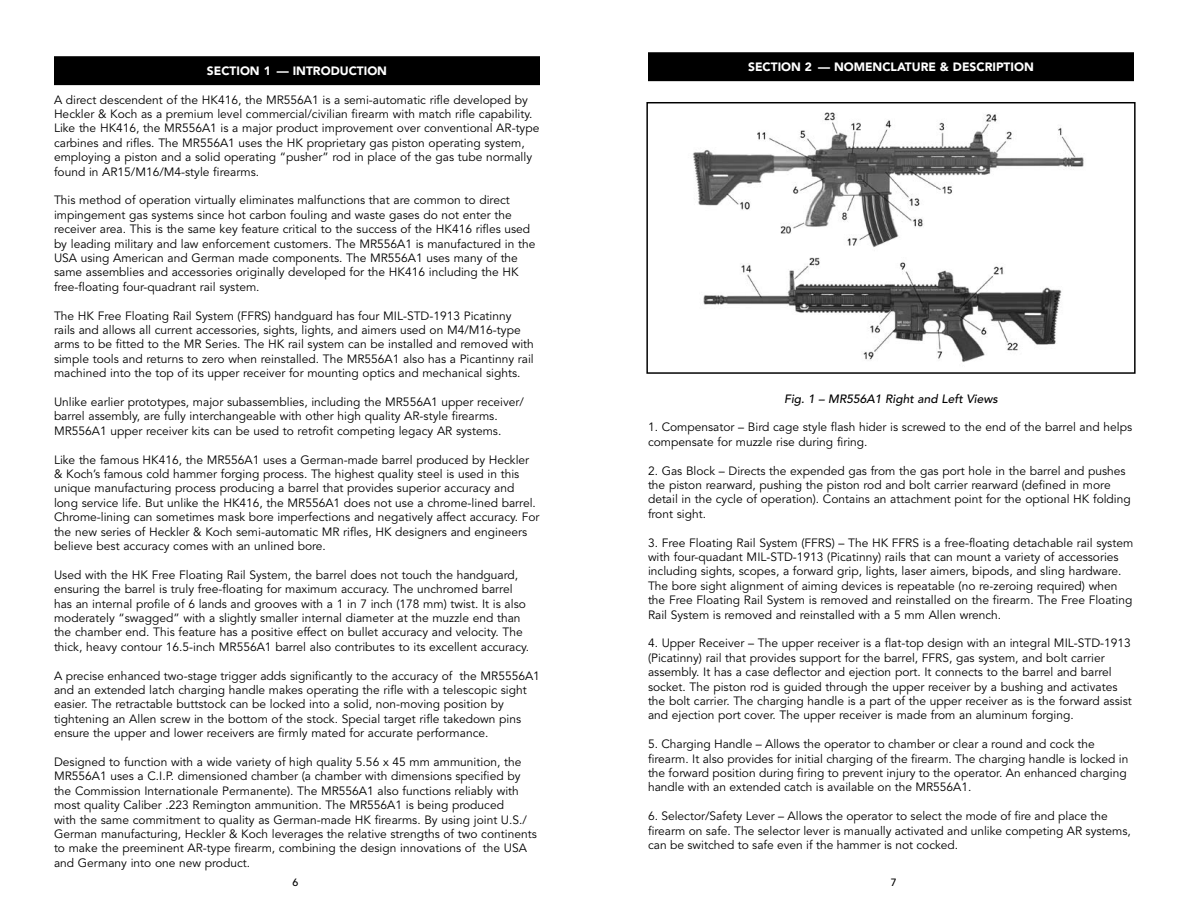
<style>
.page{position:relative;width:1188px;height:918px;background:#fff}
.page>*{position:absolute;margin:0;border:0;box-sizing:border-box;transform-origin:0 0}
.t1{font:12px/14.4px "Avenir";color:#000}
.t2{font:900 12px "Avenir";color:#fff}
.t3{font:italic 500 12px "Avenir";color:#000}
.t4{font:500 10.5px "Avenir";color:#000}
</style>
<div class="page">
<div style="left:54px;top:56px;width:486px;height:18px;background:#000"></div>
<div style="left:54px;top:73px;width:486px;height:12px;background:#000"></div>
<div style="left:648px;top:52px;width:486px;height:18px;background:#000"></div>
<div style="left:648px;top:69px;width:486px;height:12px;background:#000"></div>
<img style="left:692px;top:112px;width:392px;height:250px">
<div style="left:646px;top:102px;width:490px;height:272px;border:1px solid #000"></div>
<p class="t2" style="left:207px;top:63px;width:182px">SECTION 1 — INTRODUCTION</p>
<p class="t1" style="left:54px;top:93px;width:487px">A direct descendent of the HK416, the MR556A1 is a semi-automatic rifle developed by Heckler &amp; Koch as a premium level commercial/civilian firearm with match rifle capability.<br>Like the HK416, the MR556A1 is a major product improvement over conventional AR-type carbines and rifles. The MR556A1 uses the HK proprietary gas piston operating system, employing a piston and a solid operating “pusher” rod in place of the gas tube normally found in AR15/M16/M4-style firearms.</p>
<p class="t1" style="left:54px;top:193px;width:483px">This method of operation virtually eliminates malfunctions that are common to direct impingement gas systems since hot carbon fouling and waste gases do not enter the receiver area. This is the same key feature critical to the success of the HK416 rifles used by leading military and law enforcement customers. The MR556A1 is manufactured in the USA using American and German made components. The MR556A1 uses many of the same assemblies and accessories originally developed for the HK416 including the HK free-floating four-quadrant rail system.</p>
<p class="t1" style="left:54px;top:309px;width:481px">The HK Free Floating Rail System (FFRS) handguard has four MIL-STD-1913 Picatinny rails and allows all current accessories, sights, lights, and aimers used on M4/M16-type arms to be fitted to the MR Series. The HK rail system can be installed and removed with simple tools and returns to zero when reinstalled. The MR556A1 also has a Picantinny rail machined into the top of its upper receiver for mounting optics and mechanical sights.</p>
<p class="t1" style="left:54px;top:395px;width:471px">Unlike earlier prototypes, major subassemblies, including the MR556A1 upper receiver/ barrel assembly, are fully interchangeable with other high quality AR-style firearms.<br>MR556A1 upper receiver kits can be used to retrofit competing legacy AR systems.</p>
<p class="t1" style="left:54px;top:453px;width:487px">Like the famous HK416, the MR556A1 uses a German-made barrel produced by Heckler &amp; Koch’s famous cold hammer forging process. The highest quality steel is used in this unique manufacturing process producing a barrel that provides superior accuracy and long service life. But unlike the HK416, the MR556A1 does not use a chrome-lined barrel.<br>Chrome-lining can sometimes mask bore imperfections and negatively affect accuracy. For the new series of Heckler &amp; Koch semi-automatic MR rifles, HK designers and engineers believe best accuracy comes with an unlined bore.</p>
<p class="t1" style="left:54px;top:568px;width:477px">Used with the HK Free Floating Rail System, the barrel does not touch the handguard, ensuring the barrel is truly free-floating for maximum accuracy. The unchromed barrel has an internal profile of 6 lands and grooves with a 1 in 7 inch (178 mm) twist. It is also moderately “swagged” with a slightly smaller internal diameter at the muzzle end than the chamber end. This feature has a positive effect on bullet accuracy and velocity. The thick, heavy contour 16.5-inch MR556A1 barrel also contributes to its excellent accuracy.</p>
<p class="t1" style="left:54px;top:669px;width:487px">A precise enhanced two-stage trigger adds significantly to the accuracy of the MR5556A1 and an extended latch charging handle makes operating the rifle with a telescopic sight easier. The retractable buttstock can be locked into a solid, non-moving position by tightening an Allen screw in the bottom of the stock. Special target rifle takedown pins ensure the upper and lower receivers are firmly mated for accurate performance.</p>
<p class="t1" style="left:54px;top:755px;width:484px">Designed to function with a wide variety of high quality 5.56 x 45 mm ammunition, the MR556A1 uses a C.I.P. dimensioned chamber (a chamber with dimensions specified by the Commission Internationale Permanente). The MR556A1 also functions reliably with most quality Caliber .223 Remington ammunition. The MR556A1 is being produced<br>with the same commitment to quality as German-made HK firearms. By using joint U.S./ German manufacturing, Heckler &amp; Koch leverages the relative strengths of two continents to make the preeminent AR-type firearm, combining the design innovations of the USA and Germany into one new product.</p>
<p class="t2" style="left:748px;top:59px;width:96px">SECTION 2 — NOMENCLATURE</p>
<p class="t2" style="left:940px;top:59px;width:31px">&amp; DESCRIPTION</p>
<p class="t3" style="left:784px;top:392px;width:215px">Fig. 1 – MR556A1 Right and Left Views</p>
<p class="t1" style="left:648px;top:420px;width:486px">1. Compensator – Bird cage style flash hider is screwed to the end of the barrel and helps compensate for muzzle rise during firing.</p>
<p class="t1" style="left:648px;top:464px;width:484px">2. Gas Block – Directs the expended gas from the gas port hole in the barrel and pushes the piston rearward, pushing the piston rod and bolt carrier rearward (defined in more detail in the cycle of operation). Contains an attachment point for the optional HK folding front sight.</p>
<p class="t1" style="left:648px;top:536px;width:487px">3. Free Floating Rail System (FFRS) – The HK FFRS is a free-floating detachable rail system with four-quadant MIL-STD-1913 (Picatinny) rails that can mount a variety of accessories including sights, scopes, a forward grip, lights, laser aimers, bipods, and sling hardware.<br>The bore sight alignment of aiming devices is repeatable (no re-zeroing required) when the Free Floating Rail System is removed and reinstalled on the firearm. The Free Floating Rail System is removed and reinstalled with a 5 mm Allen wrench.</p>
<p class="t1" style="left:648px;top:636px;width:485px">4. Upper Receiver – The upper receiver is a flat-top design with an integral MIL-STD-1913 (Picatinny) rail that provides support for the barrel, FFRS, gas system, and bolt carrier assembly. It has a case deflector and ejection port. It connects to the barrel and barrel socket. The piston rod is guided through the upper receiver by a bushing and activates the bolt carrier. The charging handle is a part of the upper receiver as is the forward assist and ejection port cover. The upper receiver is made from an aluminum forging.</p>
<p class="t1" style="left:648px;top:737px;width:482px">5. Charging Handle – Allows the operator to chamber or clear a round and cock the firearm. It also provides for initial charging of the firearm. The charging handle is locked in the forward position during firing to prevent injury to the operator. An enhanced charging handle with an extended catch is available on the MR556A1.</p>
<p class="t1" style="left:648px;top:809px;width:484px">6. Selector/Safety Lever – Allows the operator to select the mode of fire and place the firearm on safe. The selector lever is manually activated and unlike competing AR systems, can be switched to safe even if the hammer is not cocked.</p>
<p class="t4" style="left:293px;top:876px;width:7px">6</p>
<p class="t4" style="left:891px;top:876px;width:7px">7</p>
</div>
